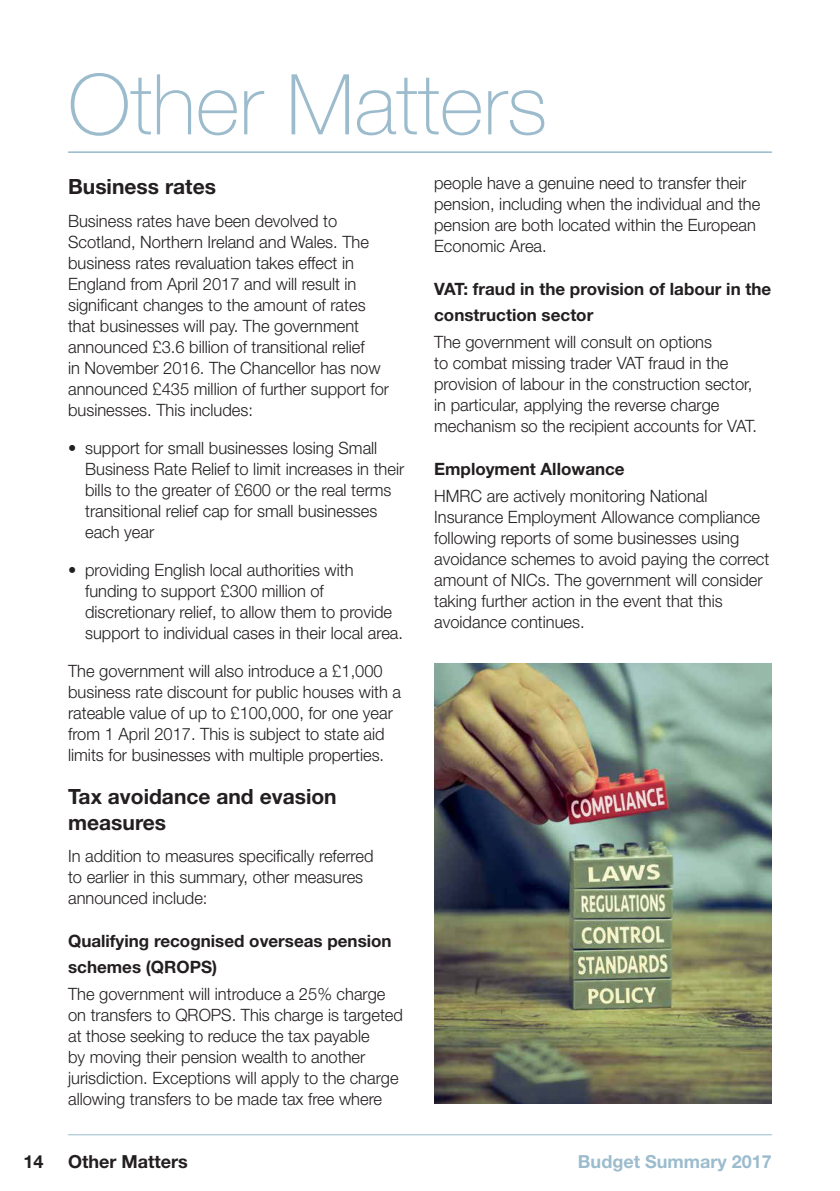
<style>
.page{position:relative;width:840px;height:1191px;background:#fff}
.page>*{position:absolute;margin:0;border:0;box-sizing:border-box;transform-origin:0 0}
.t1{font:100 84px "Helvetica Neue";color:#9cbccd}
.t2{font:700 21px/26px "Helvetica Neue";color:#231f20}
.t3{font:700 18px "Helvetica Neue";color:#9cbccd}
.t4{font:700 18px "Helvetica Neue";color:#231f20}
.t5{font:300 17px/21px "Helvetica Neue";color:#231f20}
.t6{font:700 17px/26px "Helvetica Neue";color:#231f20}
.s1{font-weight:400}
</style>
<div class="page">
<hr style="left:68px;top:1134px;width:703px;height:1px;background:#9cbccd">
<hr style="left:68px;top:151px;width:703px;height:2px;background:#9cbccd">
<img style="left:434px;top:663px;width:337px;height:440px">
<h1 class="t1" style="left:68px;top:58px;width:480px">Other Matters</h1>
<p class="t2" style="left:68px;top:173px;width:149px">Business rates</p>
<p class="t5" style="left:68px;top:210px;width:322px">Business rates have been devolved to Scotland, Northern Ireland and Wales. The business rates revaluation takes effect in England from April 2017 and will result in significant changes to the amount of rates that businesses will pay. The government announced £3.6 billion of transitional relief<br>in November 2016. The Chancellor has now announced £435 million of further support for businesses. This includes:</p>
<p class="t5" style="left:85px;top:437px;width:320px;text-indent:-17px"><span class="s1">•</span> support for small businesses losing Small Business Rate Relief to limit increases in their bills to the greater of £600 or the real terms transitional relief cap for small businesses each year</p>
<p class="t5" style="left:85px;top:559px;width:319px;text-indent:-17px"><span class="s1">•</span> providing English local authorities with funding to support £300 million of discretionary relief, to allow them to provide support to individual cases in their local area.</p>
<p class="t5" style="left:68px;top:660px;width:334px">The government will also introduce a £1,000 business rate discount for public houses with a rateable value of up to £100,000, for one year from 1 April 2017. This is subject to state aid limits for businesses with multiple properties.</p>
<p class="t2" style="left:68px;top:783px;width:270px">Tax avoidance and evasion measures</p>
<p class="t5" style="left:68px;top:845px;width:307px">In addition to measures specifically referred to earlier in this summary, other measures announced include:</p>
<p class="t6" style="left:68px;top:928px;width:325px">Qualifying recognised overseas pension schemes (QROPS)</p>
<p class="t5" style="left:68px;top:983px;width:336px">The government will introduce a 25% charge on transfers to QROPS. This charge is targeted at those seeking to reduce the tax payable<br>by moving their pension wealth to another jurisdiction. Exceptions will apply to the charge allowing transfers to be made tax free where</p>
<p class="t5" style="left:434px;top:172px;width:327px">people have a genuine need to transfer their pension, including when the individual and the pension are both located within the European Economic Area.</p>
<p class="t6" style="left:434px;top:276px;width:338px">VAT: fraud in the provision of labour in the construction sector</p>
<p class="t5" style="left:434px;top:331px;width:324px">The government will consult on options<br>to combat missing trader VAT fraud in the provision of labour in the construction sector, in particular, applying the reverse charge mechanism so the recipient accounts for VAT.</p>
<p class="t6" style="left:434px;top:456px;width:192px">Employment Allowance</p>
<p class="t5" style="left:434px;top:485px;width:336px">HMRC are actively monitoring National Insurance Employment Allowance compliance following reports of some businesses using avoidance schemes to avoid paying the correct amount of NICs. The government will consider taking further action in the event that this avoidance continues.</p>
<p class="t4" style="left:23px;top:1150px;width:22px">14</p>
<p class="t4" style="left:68px;top:1150px;width:121px">Other Matters</p>
<p class="t3" style="left:577px;top:1150px;width:195px">Budget Summary 2017</p>
</div>
